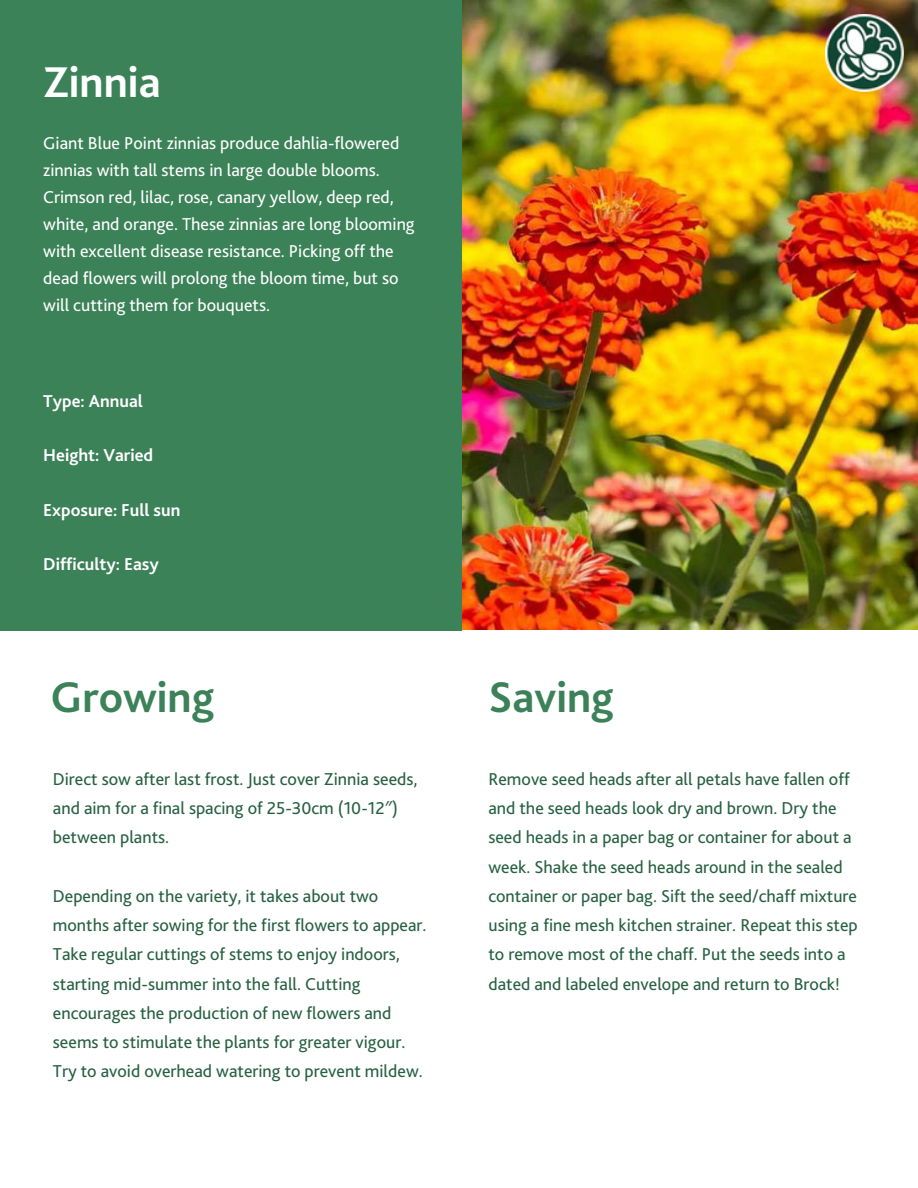
<style>
.page{position:relative;width:918px;height:1188px;background:#fff}
.page>*{position:absolute;margin:0;border:0;box-sizing:border-box;transform-origin:0 0}
.t1{font:700 45px "Bliss 2";color:#3c8259}
.t2{font:700 45px "Bliss 2";color:#fff}
.t3{font:18px/29.2px "Bliss 2";color:#266041}
.t4{font:18px/27px "Bliss 2";color:#fff}
.t5{font:700 18px "Bliss 2";color:#fff}
.s1{font-family:"Noto Sans"}
</style>
<div class="page">
<img style="left:462px;top:0;width:456px;height:630px">
<div style="left:0;top:0;width:462px;height:630px;background:#3c8259"></div>
<img style="left:826px;top:14px;width:77px;height:78px">
<h1 class="t2" style="left:43px;top:56px;width:119px">Zinnia</h1>
<p class="t4" style="left:43px;top:130px;width:373px">Giant Blue Point zinnias produce dahlia-flowered zinnias with tall stems in large double blooms.<br>Crimson red, lilac, rose, canary yellow, deep red, white, and orange. These zinnias are long blooming with excellent disease resistance. Picking off the dead flowers will prolong the bloom time, but so will cutting them for bouquets.</p>
<p class="t5" style="left:43px;top:391px;width:101px">Type: Annual</p>
<p class="t5" style="left:43px;top:445px;width:112px">Height: Varied</p>
<p class="t5" style="left:43px;top:500px;width:139px">Exposure: Full sun</p>
<p class="t5" style="left:43px;top:554px;width:117px">Difficulty: Easy</p>
<h1 class="t1" style="left:51px;top:671px;width:165px">Growing</h1>
<p class="t3" style="left:53px;top:764px;width:366px">Direct sow after last frost. Just cover Zinnia seeds, and aim for a final spacing of 25-30cm (10-12<span class="s1">″</span>) between plants.</p>
<p class="t3" style="left:53px;top:881px;width:375px">Depending on the variety, it takes about two months after sowing for the first flowers to appear.<br>Take regular cuttings of stems to enjoy indoors, starting mid-summer into the fall. Cutting encourages the production of new flowers and seems to stimulate the plants for greater vigour.<br>Try to avoid overhead watering to prevent mildew.</p>
<h1 class="t1" style="left:488px;top:671px;width:127px">Saving</h1>
<p class="t3" style="left:488px;top:764px;width:371px">Remove seed heads after all petals have fallen off and the seed heads look dry and brown. Dry the seed heads in a paper bag or container for about a week. Shake the seed heads around in the sealed container or paper bag. Sift the seed/chaff mixture using a fine mesh kitchen strainer. Repeat this step to remove most of the chaff. Put the seeds into a dated and labeled envelope and return to Brock!</p>
</div>
